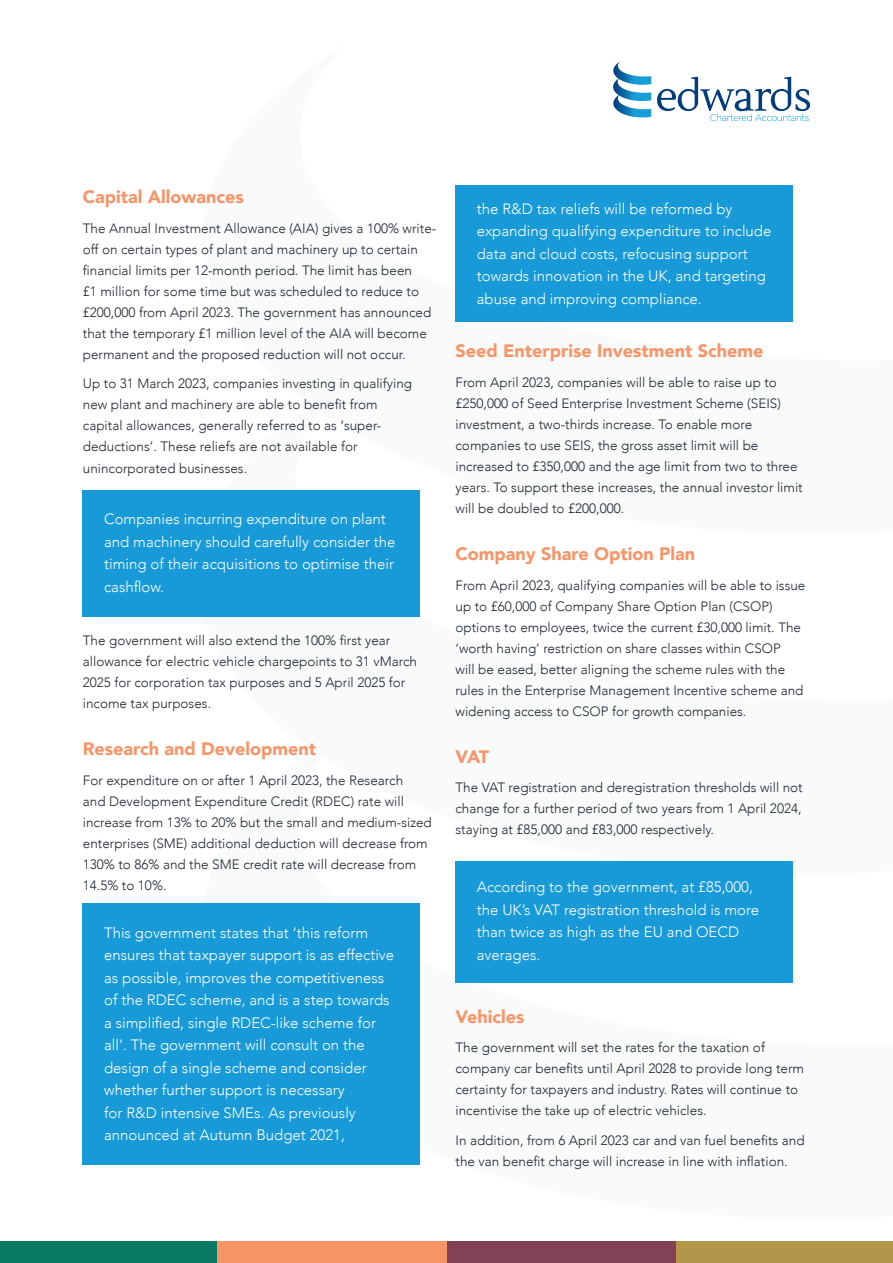
<style>
.page{position:relative;width:893px;height:1263px;background:#fff}
.page>*{position:absolute;margin:0;border:0;box-sizing:border-box;transform-origin:0 0}
.Edwards_Heading_3{font:900 18px "Avenir";color:#f79468}
.Edwards_body_copy{font:900 18px "Avenir";color:#f79468}
.Edwards_body_copy-2{font:300 15px/22.5px "Avenir";color:#fff}
.Edwards_body_copy-3{font:300 13.5px/21px "Avenir";color:#202832}
</style>
<div class="page">
<svg style="left:613px;top:61px;width:38px;height:56px"></svg>
<svg style="left:657px;top:77px;width:153px;height:44px"></svg>
<div style="left:83px;top:904px;width:337px;height:261px;background:#179ad7"></div>
<div style="left:446px;top:1241px;width:230px;height:22px;background:#824256"></div>
<div style="left:0;top:1241px;width:217px;height:22px;background:#097961"></div>
<div style="left:676px;top:1241px;width:217px;height:22px;background:#b4964b"></div>
<div style="left:217px;top:1241px;width:229px;height:22px;background:#f79468"></div>
<div style="left:83px;top:490px;width:337px;height:127px;background:#179ad7"></div>
<div style="left:455px;top:861px;width:338px;height:121px;background:#179ad7"></div>
<div style="left:455px;top:185px;width:338px;height:137px;background:#179ad7"></div>
<p class="Edwards_Heading_3" style="left:83px;top:182px;width:163px">Capital Allowances</p>
<p class="Edwards_body_copy-3" style="left:83px;top:218px;width:355px">The Annual Investment Allowance (AIA) gives a 100% write&shy;off on certain types of plant and machinery up to certain financial limits per 12-month period. The limit has been<br>£1 million for some time but was scheduled to reduce to £200,000 from April 2023. The government has announced that the temporary £1 million level of the AIA will become permanent and the proposed reduction will not occur.</p>
<p class="Edwards_body_copy-3" style="left:83px;top:373px;width:331px">Up to 31 March 2023, companies investing in qualifying new plant and machinery are able to benefit from capital allowances, generally referred to as ‘super&shy;deductions’. These reliefs are not available for unincorporated businesses.</p>
<p class="Edwards_body_copy-2" style="left:104px;top:508px;width:293px">Companies incurring expenditure on plant and machinery should carefully consider the timing of their acquisitions to optimise their cashflow.</p>
<p class="Edwards_body_copy-3" style="left:83px;top:630px;width:336px">The government will also extend the 100% first year allowance for electric vehicle chargepoints to 31 vMarch 2025 for corporation tax purposes and 5 April 2025 for income tax purposes.</p>
<p class="Edwards_Heading_3" style="left:83px;top:733px;width:235px">Research and Development</p>
<p class="Edwards_body_copy-3" style="left:83px;top:769px;width:351px">For expenditure on or after 1 April 2023, the Research<br>and Development Expenditure Credit (RDEC) rate will increase from 13% to 20% but the small and medium-sized enterprises (SME) additional deduction will decrease from 130% to 86% and the SME credit rate will decrease from 14.5% to 10%.</p>
<p class="Edwards_body_copy-2" style="left:104px;top:921px;width:292px">This government states that ‘this reform ensures that taxpayer support is as effective as possible, improves the competitiveness of the RDEC scheme, and is a step towards a simplified, single RDEC-like scheme for all’. The government will consult on the design of a single scheme and consider whether further support is necessary<br>for R&amp;D intensive SMEs. As previously announced at Autumn Budget 2021,</p>
<p class="Edwards_body_copy-2" style="left:477px;top:197px;width:296px">the R&amp;D tax reliefs will be reformed by expanding qualifying expenditure to include data and cloud costs, refocusing support towards innovation in the UK, and targeting abuse and improving compliance.</p>
<p class="Edwards_Heading_3" style="left:455px;top:336px;width:309px">Seed Enterprise Investment Scheme</p>
<p class="Edwards_body_copy-3" style="left:455px;top:372px;width:349px">From April 2023, companies will be able to raise up to £250,000 of Seed Enterprise Investment Scheme (SEIS) investment, a two-thirds increase. To enable more companies to use SEIS, the gross asset limit will be increased to £350,000 and the age limit from two to three years. To support these increases, the annual investor limit will be doubled to £200,000.</p>
<p class="Edwards_Heading_3" style="left:455px;top:538px;width:241px">Company Share Option Plan</p>
<p class="Edwards_body_copy-3" style="left:455px;top:574px;width:351px">From April 2023, qualifying companies will be able to issue up to £60,000 of Company Share Option Plan (CSOP) options to employees, twice the current £30,000 limit. The ‘worth having’ restriction on share classes within CSOP<br>will be eased, better aligning the scheme rules with the rules in the Enterprise Management Incentive scheme and widening access to CSOP for growth companies.</p>
<p class="Edwards_Heading_3" style="left:455px;top:741px;width:35px">VAT</p>
<p class="Edwards_body_copy-3" style="left:455px;top:777px;width:349px;text-align:justify">The VAT registration and deregistration thresholds will not change for a further period of two years from 1 April 2024, staying at £85,000 and £83,000 respectively.</p>
<p class="Edwards_body_copy-2" style="left:477px;top:876px;width:284px">According to the government, at £85,000, the UK’s VAT registration threshold is more than twice as high as the EU and OECD averages.</p>
<p class="Edwards_body_copy" style="left:455px;top:1001px;width:71px">Vehicles</p>
<p class="Edwards_body_copy-3" style="left:455px;top:1037px;width:350px">The government will set the rates for the taxation of company car benefits until April 2028 to provide long term certainty for taxpayers and industry. Rates will continue to incentivise the take up of electric vehicles.</p>
<p class="Edwards_body_copy-3" style="left:455px;top:1129px;width:351px">In addition, from 6 April 2023 car and van fuel benefits and the van benefit charge will increase in line with inflation.</p>
</div>
